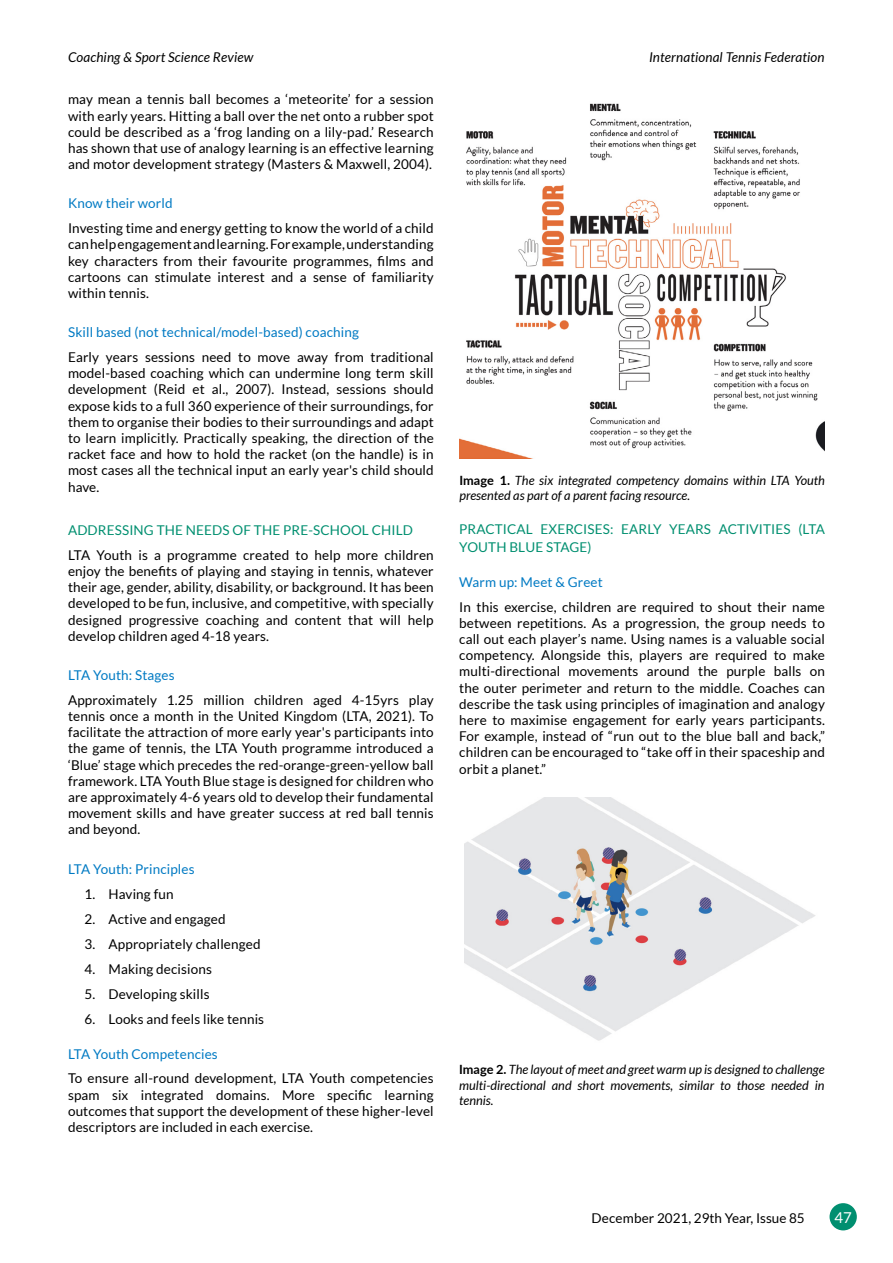
<style>
.page{position:relative;width:893px;height:1263px;background:#fff}
.page>*{position:absolute;margin:0;border:0;box-sizing:border-box;transform-origin:0 0}
.t1{font:15px "Lato";color:#fff}
.t2{font:13.5px/16.2px "Lato";letter-spacing:.01em;color:#000;text-align:justify}
.t3{font:13.5px "Lato";letter-spacing:.01em;color:#007ac3}
.t4{font:13.5px/18px "Lato";letter-spacing:.01em;color:#008f70}
.t5{font:italic 13.5px "Lato";letter-spacing:.01em;color:#000}
.t6{font:italic 12.75px/15.3px "Lato";color:#000}
.s1{font-weight:700;font-style:normal}
</style>
<div class="page">
<div style="left:829px;top:1203px;width:28px;height:27px;background:#008f70;border-radius:50%"></div>
<img style="left:460px;top:103px;width:365px;height:356px">
<img style="left:464px;top:797px;width:352px;height:244px">
<p class="t5" style="left:68px;top:50px;width:187px">Coaching &amp; Sport Science Review</p>
<p class="t5" style="left:649px;top:50px;width:177px">International Tennis Federation</p>
<p class="t2" style="left:68px;top:91px;width:367px">may mean a tennis ball becomes a ‘meteorite’ for a session with early years. Hitting a ball over the net onto a rubber spot could be described as a ‘frog landing on a lily-pad.’ Research has shown that use of analogy learning is an effective learning and motor development strategy (Masters &amp; Maxwell, 2004).</p>
<p class="t3" style="left:68px;top:196px;width:106px">Know their world</p>
<p class="t2" style="left:68px;top:220px;width:367px">Investing time and energy getting to know the world of a child can help engagement and learning. For example, understanding key characters from their favourite programmes, films and cartoons can stimulate interest and a sense of familiarity within tennis.</p>
<p class="t3" style="left:68px;top:325px;width:292px">Skill based (not technical/model-based) coaching</p>
<p class="t2" style="left:68px;top:349px;width:367px">Early years sessions need to move away from traditional model-based coaching which can undermine long term skill development (Reid et al., 2007). Instead, sessions should expose kids to a full 360 experience of their surroundings, for them to organise their bodies to their surroundings and adapt to learn implicitly. Practically speaking, the direction of the racket face and how to hold the racket (on the handle) is in most cases all the technical input an early year's child should have.</p>
<p class="t4" style="left:68px;top:521px;width:346px">ADDRESSING THE NEEDS OF THE PRE-SCHOOL CHILD</p>
<p class="t2" style="left:68px;top:547px;width:367px">LTA Youth is a programme created to help more children enjoy the benefits of playing and staying in tennis, whatever their age, gender, ability, disability, or background. It has been developed to be fun, inclusive, and competitive, with specially designed progressive coaching and content that will help develop children aged 4-18 years.</p>
<p class="t3" style="left:68px;top:668px;width:108px">LTA Youth: Stages</p>
<p class="t2" style="left:68px;top:692px;width:367px">Approximately 1.25 million children aged 4-15yrs play tennis once a month in the United Kingdom (LTA, 2021). To facilitate the attraction of more early year's participants into the game of tennis, the LTA Youth programme introduced a ‘Blue’ stage which precedes the red-orange-green-yellow ball framework. LTA Youth Blue stage is designed for children who are approximately 4-6 years old to develop their fundamental movement skills and have greater success at red ball tennis and beyond.</p>
<p class="t3" style="left:68px;top:861px;width:128px">LTA Youth: Principles</p>
<p class="t2" style="left:85px;top:886px;width:90px">1. Having fun</p>
<p class="t2" style="left:85px;top:911px;width:143px">2. Active and engaged</p>
<p class="t2" style="left:85px;top:936px;width:178px">3. Appropriately challenged</p>
<p class="t2" style="left:85px;top:961px;width:129px">4. Making decisions</p>
<p class="t2" style="left:85px;top:986px;width:127px">5. Developing skills</p>
<p class="t2" style="left:85px;top:1011px;width:181px">6. Looks and feels like tennis</p>
<p class="t3" style="left:68px;top:1046px;width:151px">LTA Youth Competencies</p>
<p class="t2" style="left:68px;top:1070px;width:367px">To ensure all-round development, LTA Youth competencies spam six integrated domains. More specific learning outcomes that support the development of these higher-level descriptors are included in each exercise.</p>
<p class="t6" style="left:460px;top:473px;width:367px"><span class="s1">Image 1.</span> The six integrated competency domains within LTA Youth presented as part of a parent facing resource.</p>
<p class="t4" style="left:459px;top:520px;width:367px">PRACTICAL EXERCISES: EARLY YEARS ACTIVITIES (LTA<br>YOUTH BLUE STAGE)</p>
<p class="t3" style="left:459px;top:574px;width:145px">Warm up: Meet &amp; Greet</p>
<p class="t2" style="left:459px;top:598px;width:367px">In this exercise, children are required to shout their name between repetitions. As a progression, the group needs to call out each player’s name. Using names is a valuable social competency. Alongside this, players are required to make multi-directional movements around the purple balls on the outer perimeter and return to the middle. Coaches can describe the task using principles of imagination and analogy here to maximise engagement for early years participants.<br>For example, instead of “run out to the blue ball and back,” children can be encouraged to “take off in their spaceship and orbit a planet.”</p>
<p class="t6" style="left:459px;top:1062px;width:367px;text-align:justify"><span class="s1">Image 2.</span> The layout of meet and greet warm up is designed to challenge multi-directional and short movements, similar to those needed in tennis.</p>
<p class="t2" style="left:592px;top:1209px;width:215px">December 2021, 29th Year, Issue 85</p>
<p class="t1" style="left:834px;top:1209px;width:19px">47</p>
</div>
